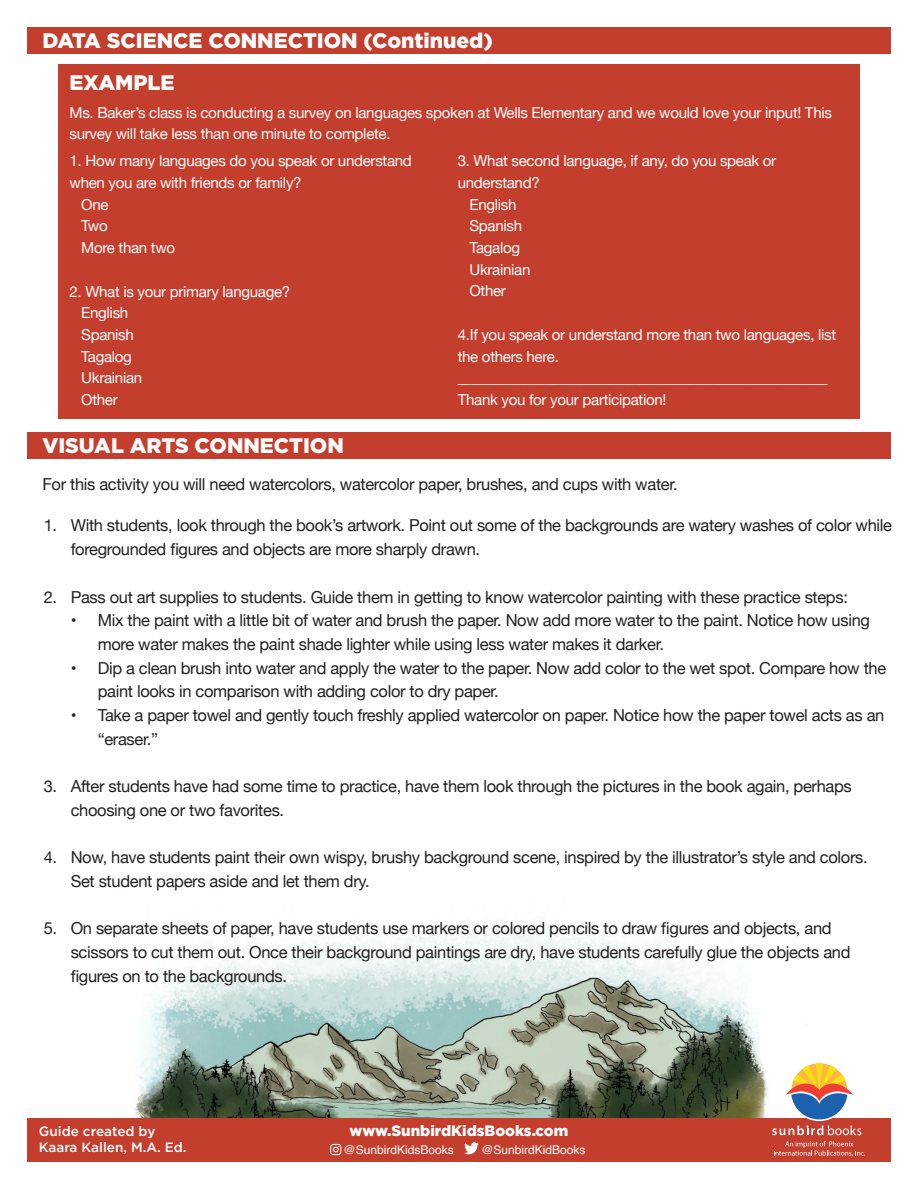
<style>
.page{position:relative;width:918px;height:1188px;background:#fff}
.page>*{position:absolute;margin:0;border:0;box-sizing:border-box;transform-origin:0 0}
.t1{font:900 21px "Gotham";color:#fff}
.t2{font:16.5px/23.7px "Helvetica Neue";letter-spacing:-.02em;color:#231f20}
.t3{font:15.15px/21.8px "Helvetica Neue";letter-spacing:-.02em;color:#fff}
.t4{font:900 15px "Gotham";color:#fff}
.t5{font:500 13.5px "Gotham";color:#fff}
.t6{font:12px "Helvetica";color:#fff}
</style>
<div class="page">
<div style="left:58px;top:65px;width:802px;height:354px;background:#c43e2e"></div>
<img style="left:135px;top:923px;width:633px;height:195px">
<div style="left:27px;top:27px;width:864px;height:27px;background:#c43e2e"></div>
<div style="left:27px;top:432px;width:864px;height:27px;background:#c43e2e"></div>
<div style="left:27px;top:1118px;width:864px;height:43px;background:#c43e2e"></div>
<svg style="left:774px;top:1141px;width:91px;height:15px"></svg>
<svg style="left:772px;top:1063px;width:89px;height:72px"></svg>
<svg style="left:464px;top:1142px;width:15px;height:12px"></svg>
<svg style="left:330px;top:1144px;width:11px;height:11px"></svg>
<p class="t1" style="left:42px;top:26px;width:452px">DATA SCIENCE CONNECTION (Continued)</p>
<p class="t1" style="left:70px;top:68px;width:107px">EXAMPLE</p>
<p class="t3" style="left:70px;top:102px;width:764px">Ms. Baker’s class is conducting a survey on languages spoken at Wells Elementary and we would love your input! This survey will take less than one minute to complete.</p>
<p class="t3" style="left:70px;top:151px;width:344px">1. How many languages do you speak or understand</p>
<p class="t3" style="left:70px;top:173px;width:234px">when you are with friends or family?</p>
<p class="t3" style="left:81px;top:194px;width:29px">One</p>
<p class="t3" style="left:81px;top:216px;width:28px">Two</p>
<p class="t3" style="left:81px;top:238px;width:95px">More than two</p>
<p class="t3" style="left:81px;top:281px;width:211px;text-indent:-12px">2. What is your primary language?<br>English<br>Spanish<br>Tagalog<br>Ukrainian<br>Other</p>
<p class="t1" style="left:42px;top:431px;width:303px">VISUAL ARTS CONNECTION</p>
<p class="t3" style="left:458px;top:151px;width:320px">3. What second language, if any, do you speak or</p>
<p class="t3" style="left:458px;top:173px;width:84px">understand?</p>
<p class="t3" style="left:469px;top:194px;width:49px">English</p>
<p class="t3" style="left:469px;top:216px;width:54px">Spanish</p>
<p class="t3" style="left:469px;top:238px;width:52px">Tagalog</p>
<p class="t3" style="left:469px;top:259px;width:63px">Ukrainian</p>
<p class="t3" style="left:469px;top:281px;width:38px">Other</p>
<p class="t3" style="left:458px;top:324px;width:380px">4.If you speak or understand more than two languages, list the others here. ___________________________________________________ Thank you for your participation!</p>
<p class="t2" style="left:42px;top:473px;width:637px">For this activity you will need watercolors, watercolor paper, brushes, and cups with water.</p>
<p class="t2" style="left:71px;top:515px;width:823px;text-indent:-27px">1. With students, look through the book’s artwork. Point out some of the backgrounds are watery washes of color while foregrounded figures and objects are more sharply drawn.</p>
<p class="t2" style="left:44px;top:586px;width:806px">2. Pass out art supplies to students. Guide them in getting to know watercolor painting with these practice steps:</p>
<p class="t2" style="left:98px;top:609px;width:774px;text-indent:-27px">• Mix the paint with a little bit of water and brush the paper. Now add more water to the paint. Notice how using more water makes the paint shade lighter while using less water makes it darker.</p>
<p class="t2" style="left:98px;top:657px;width:790px;text-indent:-27px">• Dip a clean brush into water and apply the water to the paper. Now add color to the wet spot. Compare how the paint looks in comparison with adding color to dry paper.</p>
<p class="t2" style="left:98px;top:704px;width:788px;text-indent:-27px">• Take a paper towel and gently touch freshly applied watercolor on paper. Notice how the paper towel acts as an “eraser.”</p>
<p class="t2" style="left:71px;top:775px;width:783px;text-indent:-27px">3. After students have had some time to practice, have them look through the pictures in the book again, perhaps choosing one or two favorites.</p>
<p class="t2" style="left:71px;top:846px;width:799px;text-indent:-27px">4. Now, have students paint their own wispy, brushy background scene, inspired by the illustrator’s style and colors.<br>Set student papers aside and let them dry.</p>
<p class="t2" style="left:71px;top:918px;width:781px;text-indent:-27px">5. On separate sheets of paper, have students use markers or colored pencils to draw figures and objects, and scissors to cut them out. Once their background paintings are dry, have students carefully glue the objects and figures on to the backgrounds.</p>
<p class="t5" style="left:39px;top:1122px;width:118px">Guide created by</p>
<p class="t4" style="left:350px;top:1120px;width:220px">www.SunbirdKidsBooks.com</p>
<p class="t5" style="left:39px;top:1139px;width:149px">Kaara Kallen, M.A. Ed.</p>
<p class="t6" style="left:343px;top:1141px;width:112px">@SunbirdKidsBooks</p>
<p class="t6" style="left:481px;top:1141px;width:106px">@SunbirdKidBooks</p>
</div>
